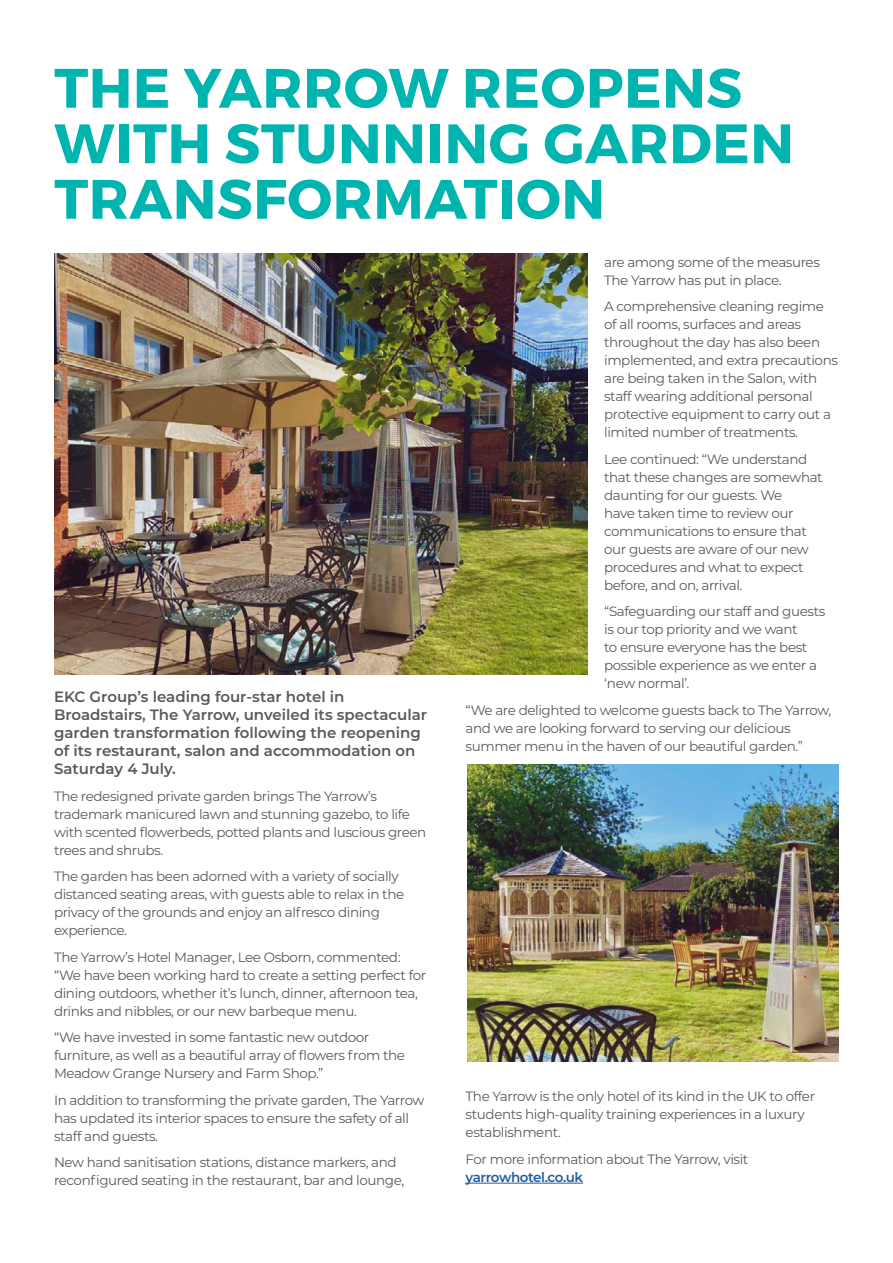
<style>
.page{position:relative;width:893px;height:1263px;background:#fff}
.page>*{position:absolute;margin:0;border:0;box-sizing:border-box;transform-origin:0 0}
.t1{font:700 55.5px/55.5px "Montserrat";letter-spacing:.01em;color:#00b5af}
.t2{font:600 15px/18px "Montserrat";color:#5a5a5a}
.t3{font:13.5px/18px "Montserrat";letter-spacing:-.03em;color:#5a5a5a}
.t4{font:600 13.5px "Montserrat";letter-spacing:-.03em;color:#215e9e}
</style>
<div class="page">
<hr style="left:466px;top:1183px;width:117px;height:1px;background:#215e9e">
<img style="left:54px;top:254px;width:533px;height:421px">
<img style="left:468px;top:765px;width:371px;height:297px">
<h1 class="t1" style="left:54px;top:61px;width:741px">THE YARROW REOPENS<br>WITH STUNNING GARDEN<br>TRANSFORMATION</h1>
<p class="t2" style="left:54px;top:687px;width:375px">EKC Group’s leading four-star hotel in Broadstairs, The Yarrow, unveiled its spectacular garden transformation following the reopening of its restaurant, salon and accommodation on Saturday 4 July.</p>
<p class="t3" style="left:54px;top:786px;width:374px">The redesigned private garden brings The Yarrow’s trademark manicured lawn and stunning gazebo, to life with scented flowerbeds, potted plants and luscious green trees and shrubs.</p>
<p class="t3" style="left:54px;top:867px;width:352px">The garden has been adorned with a variety of socially distanced seating areas, with guests able to relax in the privacy of the grounds and enjoy an alfresco dining experience.</p>
<p class="t3" style="left:54px;top:947px;width:374px">The Yarrow’s Hotel Manager, Lee Osborn, commented: “We have been working hard to create a setting perfect for dining outdoors, whether it’s lunch, dinner, afternoon tea, drinks and nibbles, or our new barbeque menu.</p>
<p class="t3" style="left:54px;top:1028px;width:353px">“We have invested in some fantastic new outdoor furniture, as well as a beautiful array of flowers from the<br>Meadow Grange Nursery and Farm Shop.”</p>
<p class="t3" style="left:54px;top:1090px;width:372px">In addition to transforming the private garden, The Yarrow has updated its interior spaces to ensure the safety of all staff and guests.</p>
<p class="t3" style="left:54px;top:1153px;width:352px">New hand sanitisation stations, distance markers, and reconfigured seating in the restaurant, bar and lounge,</p>
<p class="t3" style="left:604px;top:252px;width:217px">are among some of the measures<br>The Yarrow has put in place.</p>
<p class="t3" style="left:604px;top:297px;width:235px">A comprehensive cleaning regime of all rooms, surfaces and areas throughout the day has also been implemented, and extra precautions are being taken in the Salon, with staff wearing additional personal protective equipment to carry out a limited number of treatments.</p>
<p class="t3" style="left:604px;top:449px;width:220px">Lee continued: “We understand that these changes are somewhat daunting for our guests. We<br>have taken time to review our communications to ensure that our guests are aware of our new procedures and what to expect before, and on, arrival.</p>
<p class="t3" style="left:604px;top:602px;width:223px">“Safeguarding our staff and guests is our top priority and we want<br>to ensure everyone has the best possible experience as we enter a ‘new normal’.</p>
<p class="t3" style="left:466px;top:700px;width:367px">“We are delighted to welcome guests back to The Yarrow, and we are looking forward to serving our delicious summer menu in the haven of our beautiful garden.”</p>
<p class="t3" style="left:466px;top:1087px;width:351px">The Yarrow is the only hotel of its kind in the UK to offer students high-quality training experiences in a luxury establishment.</p>
<p class="t3" style="left:466px;top:1149px;width:284px">For more information about The Yarrow, visit</p>
<p class="t4" style="left:466px;top:1167px;width:119px">yarrowhotel.co.uk</p>
</div>
